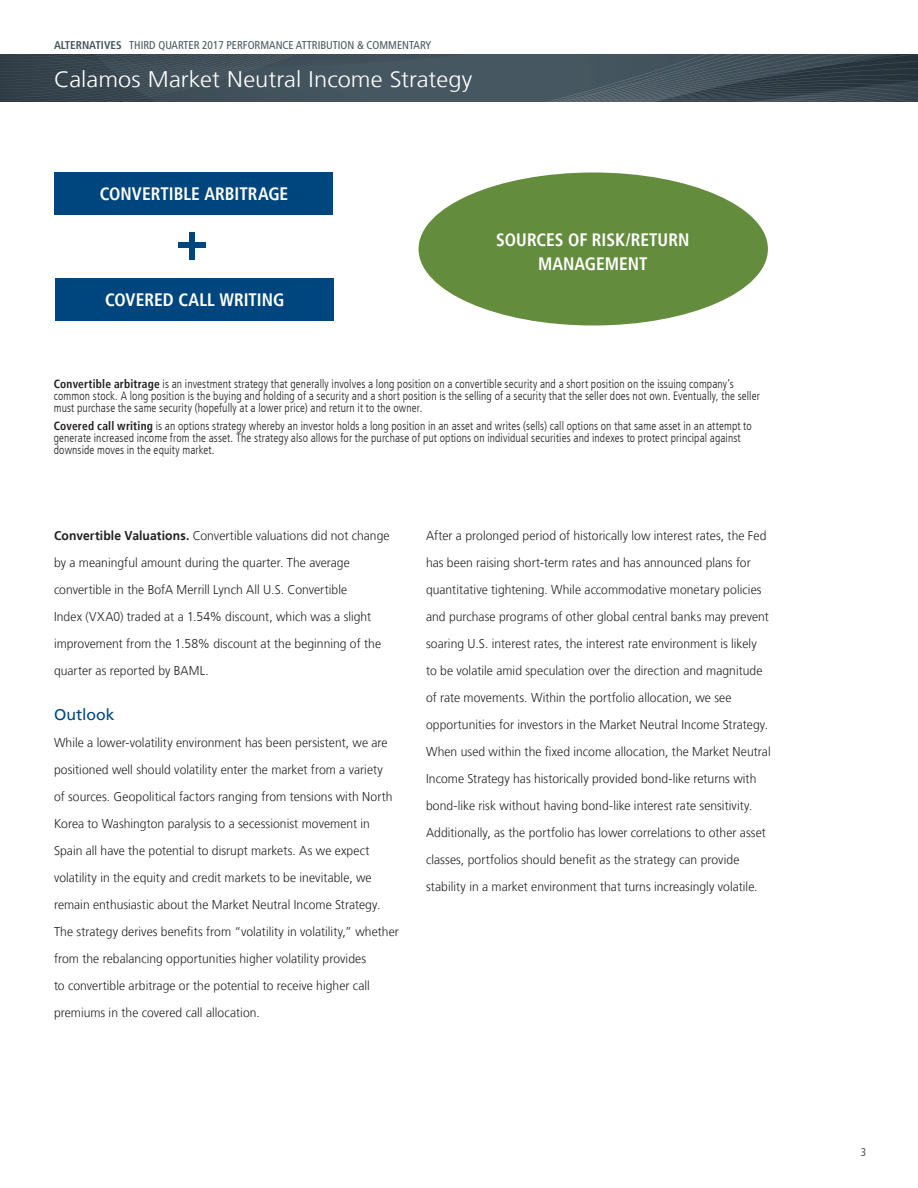
<style>
.page{position:relative;width:918px;height:1188px;background:#fff}
.page>*{position:absolute;margin:0;border:0;box-sizing:border-box;transform-origin:0 0}
.t1{font:300 22.5px "Frutiger LT";color:#fff;scale:1.05 1}
.t2{font:700 condensed 18px/23.4px "Frutiger LT";color:#fff;text-align:center}
.t3{font:15.75px "Frutiger LT";letter-spacing:.005em;color:#00467e}
.t4{font:300 12.75px/27px "Frutiger LT";letter-spacing:.005em;color:#231f20;scale:.95 1}
.t5{font:300 condensed 12px/12px "Frutiger LT";letter-spacing:.01em;color:#231f20;scale:.95 1}
.t6{font:condensed 11.25px "Frutiger LT";color:#45555f}
.s1{font-weight:700}
</style>
<div class="page">
<svg style="left:0;top:54px;width:918px;height:47px;background:#404e58"></svg>
<div style="left:54px;top:172px;width:279px;height:43px;background:#00467e"></div>
<div style="left:189px;top:232px;width:5px;height:27px;background:#00467e"></div>
<div style="left:178px;top:243px;width:27px;height:5px;background:#00467e"></div>
<div style="left:419px;top:172px;width:349px;height:154px;background:#638d3d;border-radius:50%"></div>
<div style="left:55px;top:279px;width:278px;height:42px;background:#00467e"></div>
<p class="t6" style="left:54px;top:39px;width:379px"><span class="s1">ALTERNATIVES</span> THIRD QUARTER 2017 PERFORMANCE ATTRIBUTION &amp; COMMENTARY</p>
<h1 class="t1" style="left:54px;top:66px;width:400px">Calamos Market Neutral Income Strategy</h1>
<h2 class="t2" style="left:100px;top:182px;width:190px">CONVERTIBLE ARBITRAGE</h2>
<h2 class="t2" style="left:105px;top:288px;width:181px">COVERED CALL WRITING</h2>
<h2 class="t2" style="left:496px;top:229px;width:195px">SOURCES OF RISK/RETURN<br>MANAGEMENT</h2>
<p class="t5" style="left:54px;top:378px;width:745px"><span class="s1">Convertible arbitrage</span> is an investment strategy that generally involves a long position on a convertible security and a short position on the issuing company’s common stock. A long position is the buying and holding of a security and a short position is the selling of a security that the seller does not own. Eventually, the seller must purchase the same security (hopefully at a lower price) and return it to the owner.</p>
<p class="t5" style="left:54px;top:420px;width:736px"><span class="s1">Covered call writing</span> is an options strategy whereby an investor holds a long position in an asset and writes (sells) call options on that same asset in an attempt to generate increased income from the asset. The strategy also allows for the purchase of put options on individual securities and indexes to protect principal against downside moves in the equity market.</p>
<p class="t4" style="left:54px;top:522px;width:355px"><span class="s1">Convertible Valuations.</span> Convertible valuations did not change by a meaningful amount during the quarter. The average convertible in the BofA Merrill Lynch All U.S. Convertible<br>Index (VXA0) traded at a 1.54% discount, which was a slight improvement from the 1.58% discount at the beginning of the quarter as reported by BAML.</p>
<p class="t3" style="left:54px;top:705px;width:62px">Outlook</p>
<p class="t4" style="left:54px;top:729px;width:365px">While a lower-volatility environment has been persistent, we are positioned well should volatility enter the market from a variety<br>of sources. Geopolitical factors ranging from tensions with North Korea to Washington paralysis to a secessionist movement in Spain all have the potential to disrupt markets. As we expect volatility in the equity and credit markets to be inevitable, we remain enthusiastic about the Market Neutral Income Strategy.<br>The strategy derives benefits from “volatility in volatility,” whether from the rebalancing opportunities higher volatility provides<br>to convertible arbitrage or the potential to receive higher call premiums in the covered call allocation.</p>
<p class="t4" style="left:426px;top:522px;width:364px">After a prolonged period of historically low interest rates, the Fed has been raising short-term rates and has announced plans for quantitative tightening. While accommodative monetary policies and purchase programs of other global central banks may prevent soaring U.S. interest rates, the interest rate environment is likely<br>to be volatile amid speculation over the direction and magnitude of rate movements. Within the portfolio allocation, we see opportunities for investors in the Market Neutral Income Strategy.<br>When used within the fixed income allocation, the Market Neutral Income Strategy has historically provided bond-like returns with bond-like risk without having bond-like interest rate sensitivity.<br>Additionally, as the portfolio has lower correlations to other asset classes, portfolios should benefit as the strategy can provide stability in a market environment that turns increasingly volatile.</p>
<p class="t6" style="left:861px;top:1145px;width:7px">3</p>
</div>
